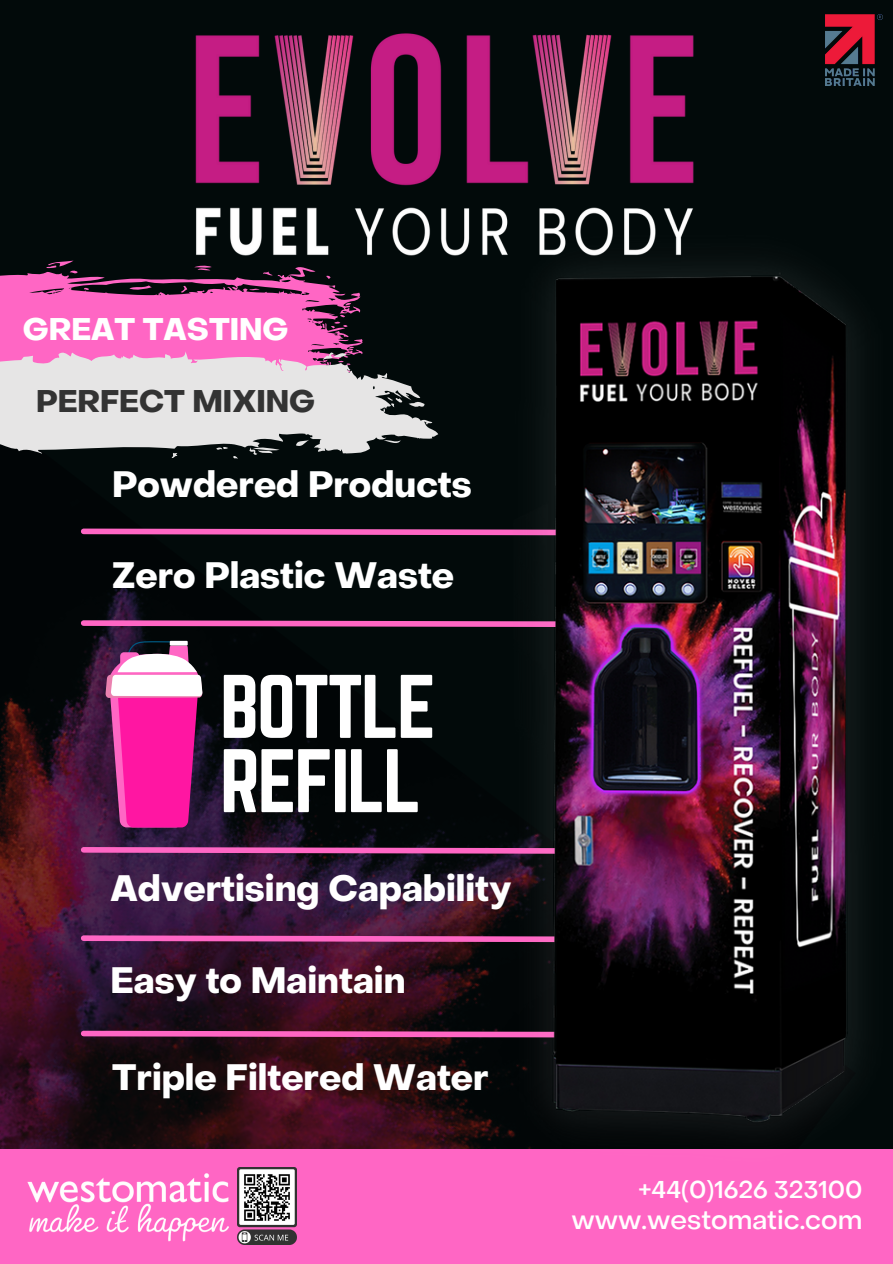
<style>
.page{position:relative;width:893px;height:1264px;background:#fff}
.page>*{position:absolute;margin:0;border:0;box-sizing:border-box;transform-origin:0 0}
.t1{font:78.75px/74.2px "Norwester";letter-spacing:-.035em;color:#fff}
.t2{font:700 36px "Object Sans";color:#fff}
.t3{font:700 30.75px "Object Sans";color:#333}
.t4{font:700 30.75px "Object Sans";color:#fff}
.t5{font:500 26.55px "Object Sans";color:#fff}
.t6{font:500 24px "Object Sans";color:#fff}
</style>
<div class="page">
<div style="left:0;top:0;width:892px;height:1263px;background:#020a0a"></div>
<img style="left:0;top:434px;width:507px;height:715px">
<div style="left:0;top:1149px;width:892px;height:114px;background:#ff66c4"></div>
<svg style="left:78px;top:525px;width:429px;height:13px"></svg>
<svg style="left:78px;top:617px;width:429px;height:13px"></svg>
<svg style="left:78px;top:844px;width:429px;height:12px"></svg>
<svg style="left:78px;top:932px;width:429px;height:13px;background:#8d366f"></svg>
<svg style="left:78px;top:1027px;width:429px;height:13px;background:#80325e"></svg>
<img style="left:27px;top:1173px;width:202px;height:69px">
<img style="left:825px;top:15px;width:57px;height:70px">
<img style="left:195px;top:33px;width:499px;height:223px">
<svg style="left:0;top:261px;width:363px;height:89px;fill:#ff66c4"></svg>
<svg style="left:0;top:350px;width:438px;height:110px;fill:#e6e5e5"></svg>
<svg style="left:105px;top:640px;width:97px;height:187px;background:#cc459a"></svg>
<img style="left:507px;top:221px;width:350px;height:928px">
<img style="left:237px;top:1167px;width:59px;height:77px">
<img style="left:241px;top:1171px;width:52px;height:52px">
<h2 class="t4" style="left:23px;top:316px;width:267px">GREAT TASTING</h2>
<h2 class="t3" style="left:36px;top:389px;width:280px">PERFECT MIXING</h2>
<p class="t2" style="left:112px;top:470px;width:361px">Powdered Products</p>
<h1 class="t2" style="left:112px;top:561px;width:343px">Zero Plastic Waste</h1>
<p class="t1" style="left:220px;top:669px;width:218px">BOTTLE<br>REFILL</p>
<h2 class="t2" style="left:111px;top:874px;width:402px">Advertising Capability</h2>
<h2 class="t2" style="left:111px;top:965px;width:296px">Easy to Maintain</h2>
<h2 class="t2" style="left:112px;top:1063px;width:378px">Triple Filtered Water</h2>
<h3 class="t6" style="left:638px;top:1180px;width:225px">+44(0)1626 323100</h3>
<p class="t5" style="left:571px;top:1208px;width:292px">www.westomatic.com</p>
</div>
